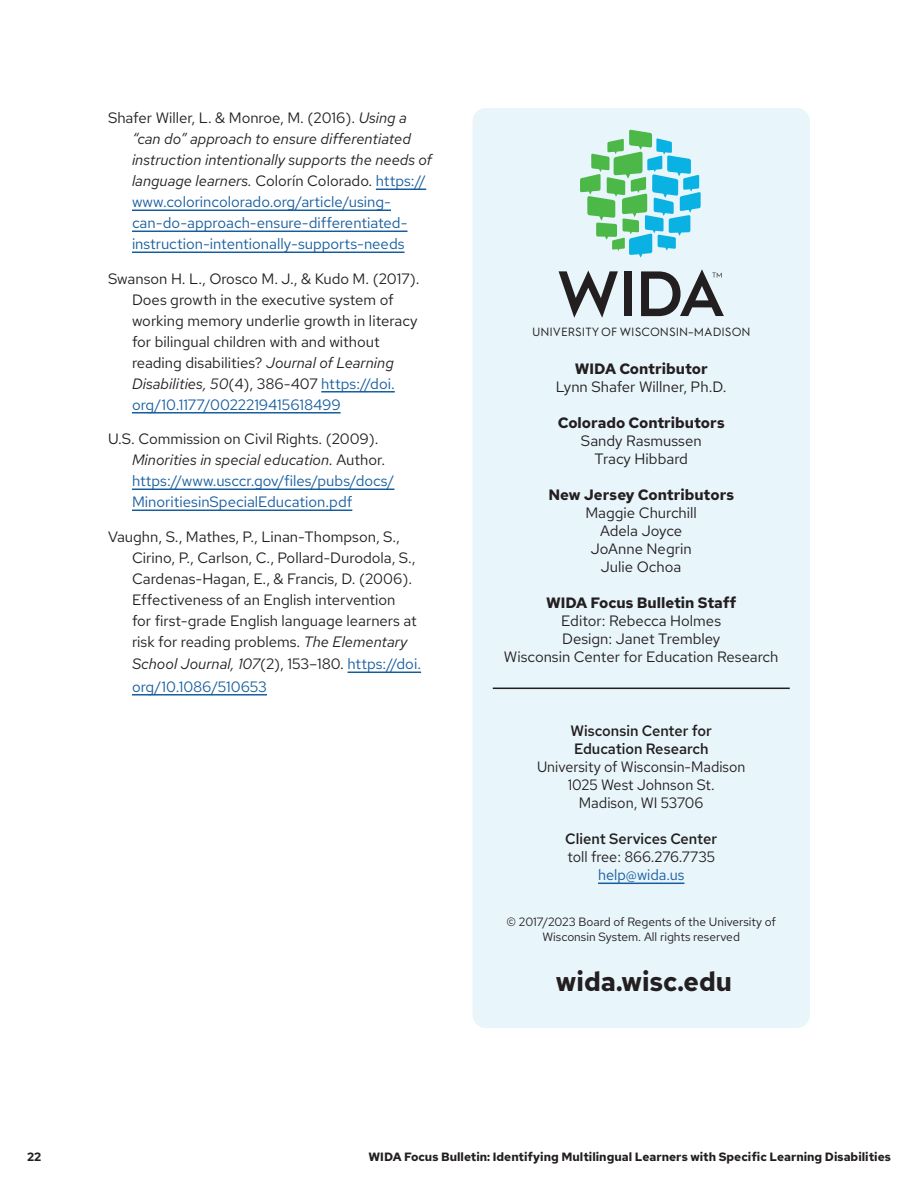
<style>
.page{position:relative;width:918px;height:1188px;background:#fff}
.page>*{position:absolute;margin:0;border:0;box-sizing:border-box;transform-origin:0 0}
.Body_text{font:700 27px "Red Hat Text";color:#231f20}
.bibliography{font:15px/21px "Red Hat Text";color:#175d9e}
.bibliography-2{font:15px/21px "Red Hat Text";color:#231f20}
.Body_text-2{font:15px/18px "Red Hat Text";color:#231f20;text-align:center}
.Body_text-3{font:700 15px "Red Hat Text";color:#231f20}
.Body_text-4{font:600 15px "Red Hat Text";color:#231f20}
.Body_text-5{font:15px "Red Hat Text";color:#231f20;scale:.96 1}
.Body_text-6{font:15px "Red Hat Text";color:#175d9e}
.t1{font:700 12px "Red Hat Text";color:#231f20}
.Note{font:12px/14.4px "Red Hat Text";color:#231f20;text-align:center}
.t2{font:12px "Hurme Geometric Sans 2";color:#231f20}
.s1{color:#231f20}
.s2{font-style:italic;color:#231f20}
.s3{font-style:italic}
.s4{color:#175d9e}
</style>
<div class="page">
<div style="left:472px;top:108px;width:338px;height:920px;background:#e8f5fb;border-radius:14px"></div>
<hr style="left:493px;top:688px;width:297px;height:1px;background:#231f20">
<hr style="left:598px;top:883px;width:86px;height:1px;background:#175d9e">
<svg style="left:580px;top:130px;width:121px;height:128px"></svg>
<svg style="left:559px;top:271px;width:59px;height:47px"></svg>
<div style="left:624px;top:271px;width:8px;height:45px;background:#231f20"></div>
<svg style="left:641px;top:269px;width:83px;height:47px"></svg>
<hr style="left:376px;top:189px;width:50px;height:1px;background:#175d9e">
<hr style="left:132px;top:210px;width:259px;height:1px;background:#175d9e">
<hr style="left:132px;top:231px;width:275px;height:1px;background:#175d9e">
<hr style="left:132px;top:252px;width:273px;height:1px;background:#175d9e">
<hr style="left:321px;top:391px;width:74px;height:2px;background:#175d9e">
<hr style="left:132px;top:412px;width:209px;height:2px;background:#175d9e">
<hr style="left:132px;top:489px;width:262px;height:1px;background:#175d9e">
<hr style="left:132px;top:510px;width:220px;height:1px;background:#175d9e">
<hr style="left:348px;top:672px;width:73px;height:1px;background:#175d9e">
<hr style="left:132px;top:694px;width:135px;height:2px;background:#175d9e">
<p class="bibliography" style="left:132px;top:107px;width:302px;text-indent:-24px"><span class="s1">Shafer Willer, L. &amp; Monroe, M. (2016).</span> <span class="s2">Using a “can do” approach to ensure differentiated instruction intentionally supports the needs of language learners.</span> <span class="s1">Colorín Colorado.</span> https:// www.colorincolorado.org/article/using&shy;can-do-approach-ensure-differentiated&shy;instruction-intentionally-supports-needs</p>
<p class="bibliography-2" style="left:132px;top:268px;width:289px;text-indent:-24px">Swanson H. L., Orosco M. J., &amp; Kudo M. (2017).<br>Does growth in the executive system of working memory underlie growth in literacy for bilingual children with and without reading disabilities? <span class="s3">Journal of Learning Disabilities, 50</span>(4), 386-407 <span class="s4">https://doi. org/10.1177/0022219415618499</span></p>
<p class="bibliography" style="left:132px;top:428px;width:264px;text-indent:-24px"><span class="s1">U.S. Commission on Civil Rights. (2009).<br></span><span class="s2">Minorities in special education.</span> <span class="s1">Author. </span>https://www.usccr.gov/files/pubs/docs/ MinoritiesinSpecialEducation.pdf</p>
<p class="bibliography-2" style="left:132px;top:526px;width:286px;text-indent:-24px">Vaughn, S., Mathes, P., Linan-Thompson, S., Cirino, P., Carlson, C., Pollard-Durodola, S., Cardenas-Hagan, E., &amp; Francis, D. (2006).<br>Effectiveness of an English intervention for first-grade English language learners at risk for reading problems. <span class="s3">The Elementary</span></p>
<p class="bibliography" style="left:132px;top:652px;width:291px;line-height:22.5px"><span class="s2">School Journal, 107</span><span class="s1">(2), 153–180.</span> https://doi. org/10.1086/510653</p>
<p class="t2" style="left:532px;top:323px;width:220px">UNIVERSITY OF WISCONSIN–MADISON</p>
<p class="Body_text-3" style="left:575px;top:359px;width:134px">WIDA Contributor</p>
<p class="Body_text-2" style="left:556px;top:378px;width:172px">Lynn Shafer Willner, Ph.D.</p>
<p class="Body_text-3" style="left:558px;top:413px;width:168px">Colorado Contributors</p>
<p class="Body_text-2" style="left:581px;top:432px;width:122px">Sandy Rasmussen</p>
<p class="Body_text-2" style="left:595px;top:450px;width:95px">Tracy Hibbard</p>
<p class="Body_text-3" style="left:548px;top:485px;width:187px">New Jersey Contributors</p>
<p class="Body_text-2" style="left:586px;top:504px;width:113px">Maggie Churchill</p>
<p class="Body_text-2" style="left:600px;top:522px;width:83px">Adela Joyce</p>
<p class="Body_text-2" style="left:591px;top:540px;width:102px">JoAnne Negrin</p>
<p class="Body_text-2" style="left:601px;top:558px;width:82px">Julie Ochoa</p>
<p class="Body_text-3" style="left:546px;top:593px;width:192px">WIDA Focus Bulletin Staff</p>
<p class="Body_text-2" style="left:561px;top:612px;width:161px">Editor: Rebecca Holmes</p>
<p class="Body_text-2" style="left:562px;top:630px;width:160px">Design: Janet Trembley</p>
<p class="Body_text-2" style="left:504px;top:648px;width:276px">Wisconsin Center for Education Research</p>
<p class="Body_text-4" style="left:571px;top:721px;width:143px">Wisconsin Center for</p>
<p class="Body_text-4" style="left:574px;top:739px;width:136px">Education Research</p>
<p class="Body_text-5" style="left:537px;top:757px;width:219px">University of Wisconsin-Madison</p>
<p class="Body_text-2" style="left:568px;top:776px;width:149px">1025 West Johnson St.<br>Madison, WI 53706</p>
<p class="Body_text-4" style="left:565px;top:829px;width:153px">Client Services Center</p>
<p class="Body_text-2" style="left:567px;top:848px;width:149px">toll free: 866.276.7735</p>
<p class="Body_text-6" style="left:598px;top:865px;width:88px">help@wida.us</p>
<p class="Note" style="left:506px;top:915px;width:271px">© 2017/2023 Board of Regents of the University of<br>Wisconsin System. All rights reserved</p>
<p class="Body_text" style="left:556px;top:964px;width:178px">wida.wisc.edu</p>
<p class="t1" style="left:27px;top:1149px;width:16px">22</p>
<p class="t1" style="left:369px;top:1149px;width:524px">WIDA Focus Bulletin: Identifying Multilingual Learners with Specific Learning Disabilities</p>
</div>
